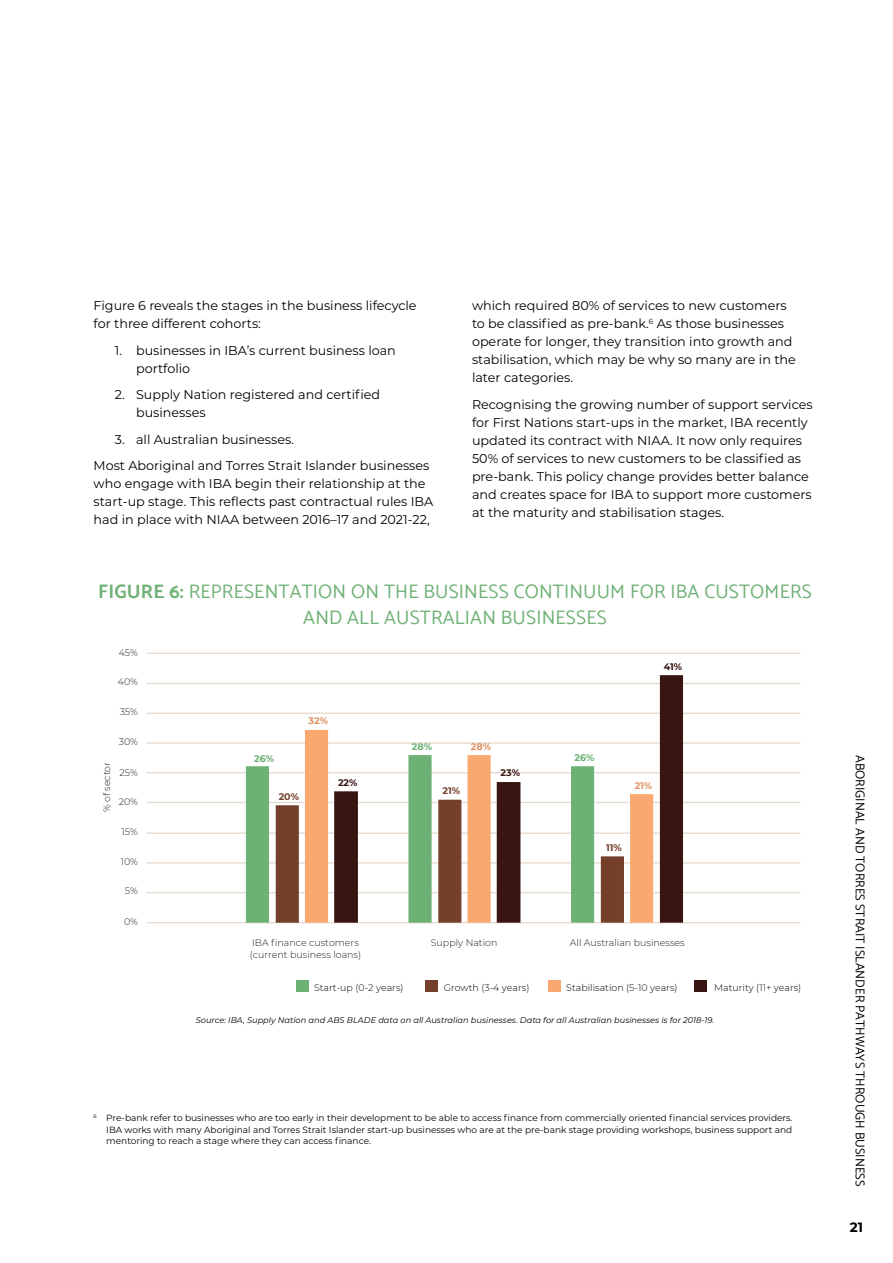
<style>
.page{position:relative;width:893px;height:1263px;background:#fff}
.page>*{position:absolute;margin:0;border:0;box-sizing:border-box;transform-origin:0 0}
.t1{font:19.5px/25.5px "Catamaran";letter-spacing:.01em;color:#70b176;text-align:center}
.t2{font:700 13.5px "Montserrat";color:#000}
.t3{font:12.75px/18px "Montserrat";color:#000}
.t4{font:12.75px "Catamaran";color:#000}
.t5{font:300 9.45px/11.4px "Montserrat";color:#231f20}
.t6{font:300 9.45px "Montserrat";color:#000}
.t7{font:700 9.45px "Montserrat";color:#6db175}
.t8{font:700 9.45px "Montserrat";color:#74402b}
.t9{font:700 9.45px "Montserrat";color:#e19164}
.t10{font:700 9.45px "Montserrat";color:#391511}
.t11{font:9px/11.2px "Montserrat";color:#000;text-align:justify}
.t12{font:italic 8.25px "Montserrat";color:#000}
.s1{font-weight:700}
</style>
<div class="page">
<hr style="left:147px;top:892px;width:653px;height:1px;background:#e7dace">
<hr style="left:147px;top:862px;width:653px;height:1px;background:#e7dace">
<hr style="left:147px;top:832px;width:653px;height:2px;background:#e7dace">
<hr style="left:147px;top:802px;width:653px;height:1px;background:#e7dace">
<hr style="left:147px;top:772px;width:653px;height:1px;background:#e7dace">
<hr style="left:147px;top:742px;width:653px;height:2px;background:#e7dace">
<hr style="left:147px;top:713px;width:653px;height:1px;background:#e7dace">
<hr style="left:147px;top:683px;width:653px;height:1px;background:#e7dace">
<hr style="left:147px;top:653px;width:653px;height:1px;background:#e7dace">
<hr style="left:147px;top:922px;width:653px;height:1px;background:#e7dace">
<div style="left:425px;top:981px;width:13px;height:11px;background:#74402b"></div>
<div style="left:296px;top:981px;width:13px;height:11px;background:#6db175"></div>
<div style="left:548px;top:981px;width:12px;height:11px;background:#f9a970"></div>
<div style="left:694px;top:981px;width:13px;height:11px;background:#391511"></div>
<svg style="left:246px;top:766px;width:59px;height:157px;fill:#6db175"></svg>
<svg style="left:276px;top:800px;width:29px;height:123px"></svg>
<svg style="left:305px;top:730px;width:29px;height:193px;fill:#f9a970"></svg>
<svg style="left:334px;top:675px;width:349px;height:248px"></svg>
<p class="t3" style="left:94px;top:296px;width:325px">Figure 6 reveals the stages in the business lifecycle for three different cohorts:</p>
<p class="t3" style="left:136px;top:341px;width:261px;text-indent:-21px">1. businesses in IBA’s current business loan portfolio</p>
<p class="t3" style="left:136px;top:385px;width:246px;text-indent:-21px">2. Supply Nation registered and certified businesses</p>
<p class="t3" style="left:94px;top:425px;width:337px;line-height:26.5px;text-indent:21px">3. all Australian businesses.<br>Most Aboriginal and Torres Strait Islander businesses</p>
<p class="t3" style="left:94px;top:474px;width:341px">who engage with IBA begin their relationship at the start-up stage. This reflects past contractual rules IBA had in place with NIAA between 2016–17 and 2021-22,</p>
<p class="t3" style="left:472px;top:296px;width:325px">which required 80% of services to new customers to be classified as pre-bank.<sup>6</sup> As those businesses operate for longer, they transition into growth and stabilisation, which may be why so many are in the later categories.</p>
<p class="t3" style="left:472px;top:395px;width:342px">Recognising the growing number of support services for First Nations start-ups in the market, IBA recently updated its contract with NIAA. It now only requires 50% of services to new customers to be classified as pre-bank. This policy change provides better balance and creates space for IBA to support more customers at the maturity and stabilisation stages.</p>
<h1 class="t1" style="left:98px;top:579px;width:715px"><span class="s1">FIGURE 6:</span> REPRESENTATION ON THE BUSINESS CONTINUUM FOR IBA CUSTOMERS<br>AND ALL AUSTRALIAN BUSINESSES</h1>
<p class="t5" style="left:119px;top:646px;width:21px">45%</p>
<p class="t5" style="left:118px;top:676px;width:22px">40%</p>
<p class="t5" style="left:120px;top:706px;width:20px">35%</p>
<p class="t5" style="left:101px;top:812px;width:52px;rotate:-90deg">% of sector</p>
<p class="t5" style="left:119px;top:735px;width:21px">30%</p>
<p class="t5" style="left:120px;top:766px;width:20px">25%</p>
<p class="t5" style="left:119px;top:796px;width:21px">20%</p>
<p class="t5" style="left:122px;top:826px;width:18px">15%</p>
<p class="t5" style="left:121px;top:855px;width:19px">10%</p>
<p class="t5" style="left:125px;top:885px;width:15px">5%</p>
<p class="t5" style="left:124px;top:916px;width:15px">0%</p>
<p class="t10" style="left:664px;top:659px;width:20px">41%</p>
<p class="t7" style="left:254px;top:751px;width:21px">26%</p>
<p class="t9" style="left:309px;top:714px;width:21px">32%</p>
<p class="t8" style="left:279px;top:789px;width:22px">20%</p>
<p class="t7" style="left:412px;top:739px;width:22px">28%</p>
<p class="t9" style="left:471px;top:739px;width:22px">28%</p>
<p class="t10" style="left:501px;top:766px;width:21px">23%</p>
<p class="t7" style="left:574px;top:750px;width:21px">26%</p>
<p class="t10" style="left:338px;top:775px;width:21px">22%</p>
<p class="t9" style="left:635px;top:778px;width:19px">21%</p>
<p class="t8" style="left:443px;top:784px;width:19px">21%</p>
<p class="t8" style="left:606px;top:841px;width:17px">11%</p>
<p class="t5" style="left:250px;top:937px;width:113px">IBA finance customers (current business loans)</p>
<p class="t5" style="left:431px;top:937px;width:68px">Supply Nation</p>
<p class="t5" style="left:570px;top:937px;width:116px">All Australian businesses</p>
<p class="t6" style="left:314px;top:981px;width:91px">Start-up (0-2 years)</p>
<p class="t6" style="left:444px;top:981px;width:87px">Growth (3-4 years)</p>
<p class="t6" style="left:566px;top:981px;width:113px">Stabilisation (5-10 years)</p>
<p class="t6" style="left:714px;top:981px;width:89px">Maturity (11+ years)</p>
<p class="t12" style="left:196px;top:1015px;width:520px">Source: IBA, Supply Nation and ABS BLADE data on all Australian businesses. Data for all Australian businesses is for 2018-19.</p>
<p class="t11" style="left:106px;top:1112px;width:688px;text-indent:-13px"><sup>6</sup> Pre-bank refer to businesses who are too early in their development to be able to access finance from commercially oriented financial services providers.<br>IBA works with many Aboriginal and Torres Strait Islander start-up businesses who are at the pre-bank stage providing workshops, business support and mentoring to reach a stage where they can access finance.</p>
<p class="t4" style="left:868px;top:755px;width:433px;rotate:90deg">ABORIGINAL AND TORRES STRAIT ISLANDER PATHWAYS THROUGH BUSINESS</p>
<p class="t2" style="left:850px;top:1218px;width:15px">21</p>
</div>
